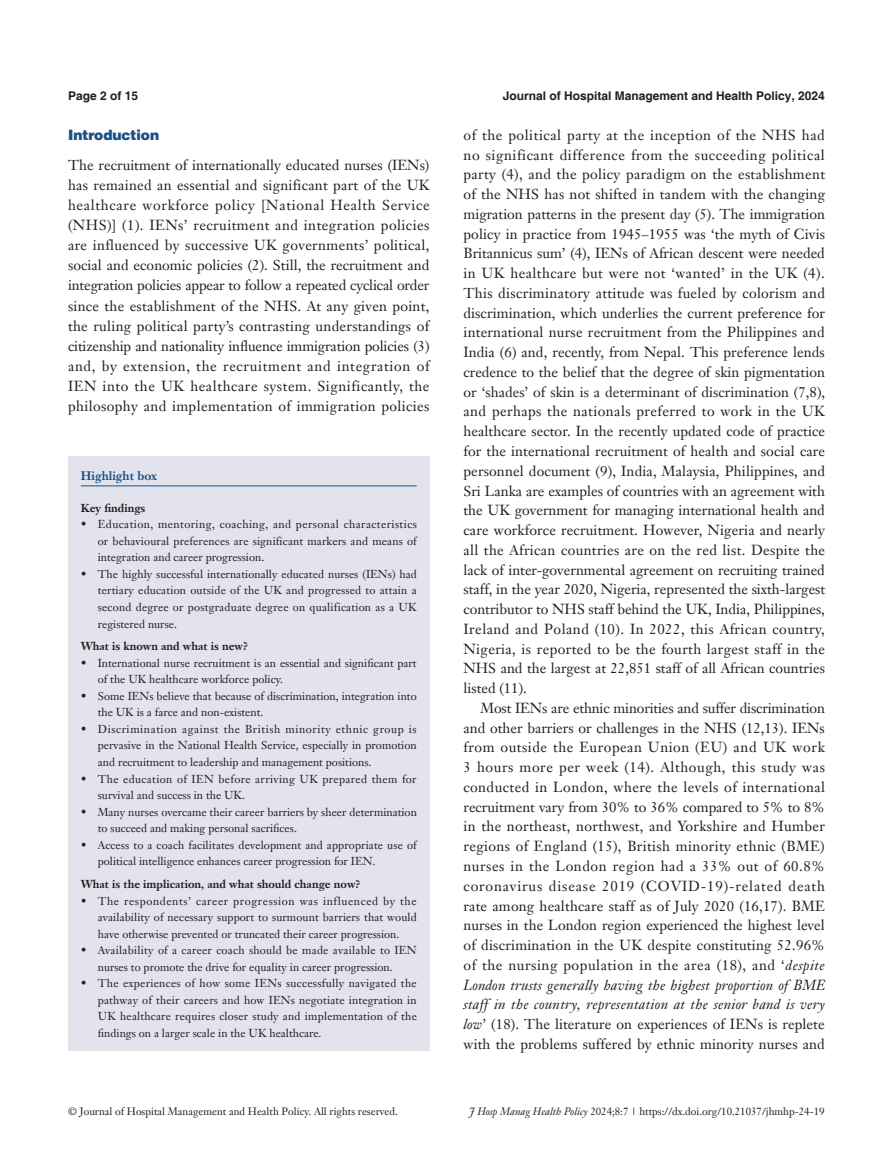
<style>
.page{position:relative;width:893px;height:1170px;background:#fff}
.page>*{position:absolute;margin:0;border:0;box-sizing:border-box;transform-origin:0 0}
.t1{font:14.25px/19.8px "Janson Text LT";letter-spacing:.01em;color:#231f20;text-align:justify}
.t2{font:900 14.25px "Helvetica";color:#1c5085}
.t3{font:700 12px "Helvetica";color:#231f20}
.t4{font:700 12px "Janson Text LT";color:#1c5085}
.t5{font:11.25px/16.5px "Janson Text LT";color:#231f20;text-align:justify}
.t6{font:700 11.25px "Janson Text LT";color:#231f20}
.t7{font:11.25px/16.5px "Janson Text LT";letter-spacing:.03em;color:#231f20}
.t8{font:10.5px "Janson Text LT";color:#231f20}
.s1{font-style:italic}
</style>
<div class="page">
<div style="left:68px;top:456px;width:361px;height:594px;background:#e2e3ec"></div>
<hr style="left:81px;top:485px;width:336px;height:1px;background:#1c5085">
<p class="t3" style="left:68px;top:88px;width:72px">Page 2 of 15</p>
<p class="t3" style="left:503px;top:88px;width:324px">Journal of Hospital Management and Health Policy, 2024</p>
<p class="t2" style="left:68px;top:126px;width:93px">Introduction</p>
<p class="t1" style="left:68px;top:155px;width:363px">The recruitment of internationally educated nurses (IENs) has remained an essential and significant part of the UK healthcare workforce policy [National Health Service (NHS)] (1). IENs’ recruitment and integration policies are influenced by successive UK governments’ political, social and economic policies (2). Still, the recruitment and integration policies appear to follow a repeated cyclical order since the establishment of the NHS. At any given point, the ruling political party’s contrasting understandings of citizenship and nationality influence immigration policies (3) and, by extension, the recruitment and integration of IEN into the UK healthcare system. Significantly, the philosophy and implementation of immigration policies</p>
<p class="t4" style="left:81px;top:467px;width:78px">Highlight box</p>
<p class="t6" style="left:81px;top:500px;width:66px">Key findings</p>
<p class="t5" style="left:98px;top:516px;width:321px;text-indent:-17px">• Education, mentoring, coaching, and personal characteristics or behavioural preferences are significant markers and means of integration and career progression.</p>
<p class="t5" style="left:98px;top:565px;width:321px;text-indent:-17px">• The highly successful internationally educated nurses (IENs) had tertiary education outside of the UK and progressed to attain a second degree or postgraduate degree on qualification as a UK registered nurse.</p>
<p class="t6" style="left:81px;top:639px;width:169px">What is known and what is new?</p>
<p class="t5" style="left:98px;top:654px;width:320px;text-indent:-17px">• International nurse recruitment is an essential and significant part of the UK healthcare workforce policy.</p>
<p class="t5" style="left:98px;top:687px;width:320px;text-indent:-17px">• Some IENs believe that because of discrimination, integration into the UK is a farce and non-existent.</p>
<p class="t5" style="left:98px;top:720px;width:320px;text-indent:-17px">• Discrimination against the British minority ethnic group is pervasive in the National Health Service, especially in promotion and recruitment to leadership and management positions.</p>
<p class="t7" style="left:98px;top:770px;width:320px;text-indent:-17px">• The education of IEN before arriving UK prepared them for survival and success in the UK.</p>
<p class="t5" style="left:98px;top:803px;width:321px;text-indent:-17px">• Many nurses overcame their career barriers by sheer determination to succeed and making personal sacrifices.</p>
<p class="t5" style="left:98px;top:836px;width:320px;text-indent:-17px">• Access to a coach facilitates development and appropriate use of political intelligence enhances career progression for IEN.</p>
<p class="t6" style="left:81px;top:876px;width:281px">What is the implication, and what should change now?</p>
<p class="t5" style="left:98px;top:892px;width:320px;text-indent:-17px">• The respondents’ career progression was influenced by the availability of necessary support to surmount barriers that would have otherwise prevented or truncated their career progression.</p>
<p class="t5" style="left:98px;top:941px;width:320px;text-indent:-17px">• Availability of a career coach should be made available to IEN nurses to promote the drive for equality in career progression.</p>
<p class="t5" style="left:98px;top:974px;width:321px;text-indent:-17px">• The experiences of how some IENs successfully navigated the pathway of their careers and how IENs negotiate integration in UK healthcare requires closer study and implementation of the findings on a larger scale in the UK healthcare.</p>
<p class="t1" style="left:463px;top:125px;width:363px">of the political party at the inception of the NHS had no significant difference from the succeeding political party (4), and the policy paradigm on the establishment of the NHS has not shifted in tandem with the changing migration patterns in the present day (5). The immigration policy in practice from 1945–1955 was ‘the myth of Civis Britannicus sum’ (4), IENs of African descent were needed in UK healthcare but were not ‘wanted’ in the UK (4).<br>This discriminatory attitude was fueled by colorism and discrimination, which underlies the current preference for international nurse recruitment from the Philippines and India (6) and, recently, from Nepal. This preference lends credence to the belief that the degree of skin pigmentation or ‘shades’ of skin is a determinant of discrimination (7,8), and perhaps the nationals preferred to work in the UK healthcare sector. In the recently updated code of practice for the international recruitment of health and social care personnel document (9), India, Malaysia, Philippines, and Sri Lanka are examples of countries with an agreement with the UK government for managing international health and care workforce recruitment. However, Nigeria and nearly all the African countries are on the red list. Despite the lack of inter-governmental agreement on recruiting trained staff, in the year 2020, Nigeria, represented the sixth-largest contributor to NHS staff behind the UK, India, Philippines, Ireland and Poland (10). In 2022, this African country, Nigeria, is reported to be the fourth largest staff in the NHS and the largest at 22,851 staff of all African countries listed (11).</p>
<p class="t1" style="left:463px;top:698px;width:363px;text-indent:17px">Most IENs are ethnic minorities and suffer discrimination and other barriers or challenges in the NHS (12,13). IENs from outside the European Union (EU) and UK work 3 hours more per week (14). Although, this study was conducted in London, where the levels of international recruitment vary from 30% to 36% compared to 5% to 8% in the northeast, northwest, and Yorkshire and Humber regions of England (15), British minority ethnic (BME) nurses in the London region had a 33% out of 60.8% coronavirus disease 2019 (COVID-19)-related death rate among healthcare staff as of July 2020 (16,17). BME nurses in the London region experienced the highest level of discrimination in the UK despite constituting 52.96% of the nursing population in the area (18), and ‘<span class="s1">despite London trusts generally having the highest proportion of BME staff in the country, representation at the senior band is very low</span>’ (18). The literature on experiences of IENs is replete with the problems suffered by ethnic minority nurses and</p>
<p class="t8" style="left:68px;top:1104px;width:331px">© Journal of Hospital Management and Health Policy. All rights reserved.</p>
<p class="t8" style="left:470px;top:1104px;width:357px"><span class="s1">J Hosp Manag Health Policy</span> 2024;8:7 | https://dx.doi.org/10.21037/jhmhp-24-19</p>
</div>
